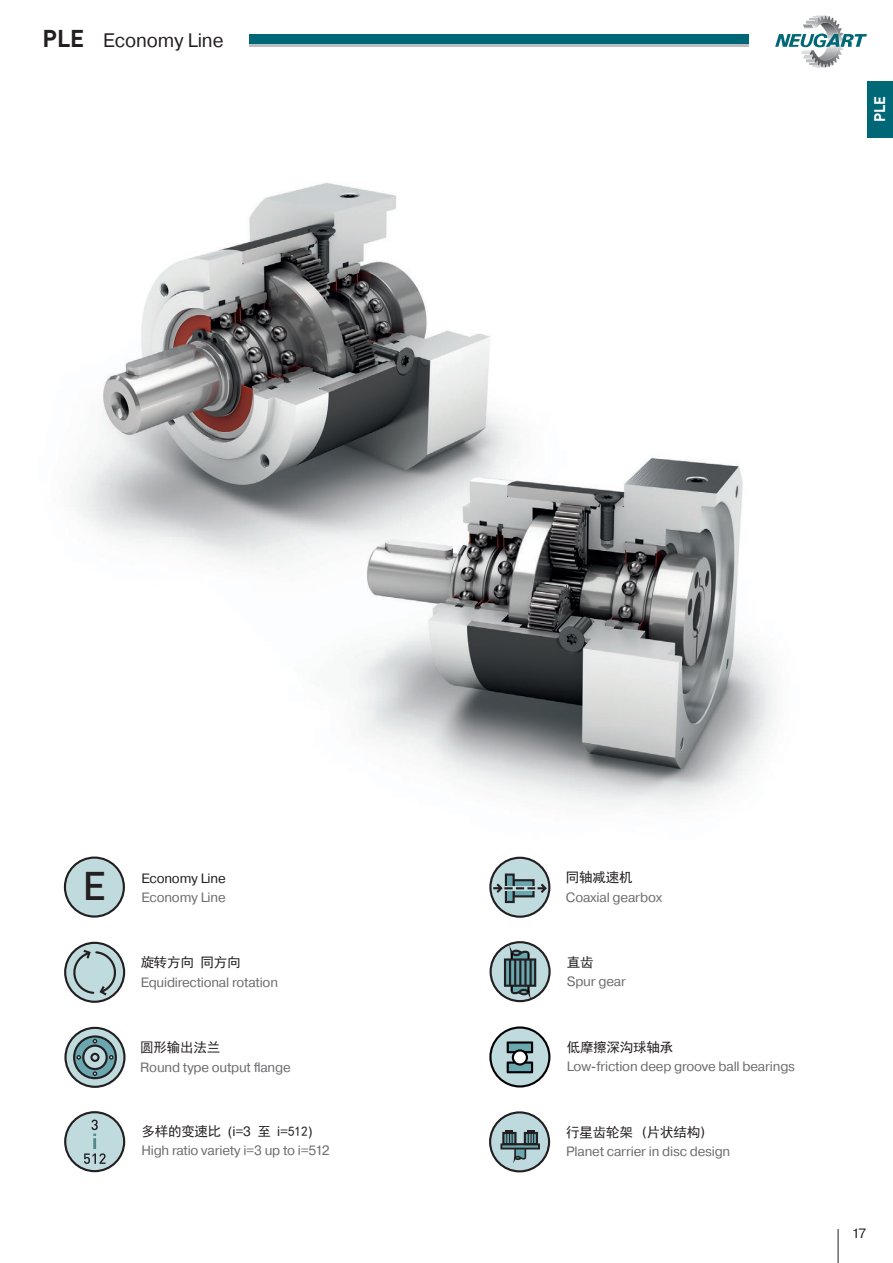
<style>
.page{position:relative;width:893px;height:1263px;background:#fff}
.page>*{position:absolute;margin:0;border:0;box-sizing:border-box;transform-origin:0 0}
.t1{font:500 39.45px "DIN Pro";color:#231f20}
.t2{font:19.5px "Pragmatica";letter-spacing:-.005em;color:#231f20}
.t3{font:700 15.15px "DIN Pro";color:#fff;scale:.96 1}
.t4{font:13.5px "Pragmatica";letter-spacing:-.015em;color:#6c6d70}
.t5{font:13.5px "Sim Hei";letter-spacing:-.015em;color:#231f20}
.t6{font:13.5px "Pragmatica";letter-spacing:-.015em;color:#231f20}
.s1{font-family:"DIN Pro";font-weight:700;font-size:24px}
.s2{font-family:"Pragmatica"}
</style>
<div class="page">
<img style="left:63px;top:183px;width:712px;height:714px">
<div style="left:867px;top:81px;width:26px;height:57px;background:#006777"></div>
<svg style="left:64px;top:1111px;width:61px;height:61px"></svg>
<div style="left:490px;top:858px;width:59px;height:59px;background:#bfdbde;border-radius:50%"></div>
<div style="left:489px;top:857px;width:61px;height:61px;border:2px solid #231f20;border-radius:50%"></div>
<div style="left:513px;top:879px;width:22px;height:18px;border:2px solid #231f20"></div>
<div style="left:506px;top:874px;width:8px;height:28px;background:#6ba7af"></div>
<div style="left:505px;top:873px;width:10px;height:30px;border:2px solid #231f20"></div>
<svg style="left:493px;top:881px;width:55px;height:14px"></svg>
<svg style="left:65px;top:943px;width:59px;height:59px"></svg>
<div style="left:64px;top:942px;width:61px;height:61px;border:2px solid #231f20;border-radius:50%"></div>
<svg style="left:73px;top:948px;width:43px;height:49px;background:#a5bcbe"></svg>
<svg style="left:64px;top:1027px;width:62px;height:61px"></svg>
<div style="left:65px;top:857px;width:59px;height:60px;background:#bfdbde;border-radius:50%"></div>
<div style="left:64px;top:856px;width:61px;height:62px;border:2px solid #231f20;border-radius:50%"></div>
<svg style="left:490px;top:942px;width:60px;height:59px"></svg>
<div style="left:490px;top:941px;width:61px;height:61px;border:2px solid #231f20;border-radius:50%"></div>
<svg style="left:505px;top:947px;width:31px;height:51px"></svg>
<div style="left:504px;top:958px;width:32px;height:29px;border:2px solid #231f20"></div>
<svg style="left:489px;top:1026px;width:61px;height:61px"></svg>
<div style="left:490px;top:1112px;width:59px;height:59px;background:#bedade;border-radius:50%"></div>
<svg style="left:514px;top:1149px;width:12px;height:5px"></svg>
<div style="left:489px;top:1111px;width:61px;height:61px;border:2px solid #231f20;border-radius:50%"></div>
<div style="left:500px;top:1143px;width:40px;height:6px;border:2px solid #231f20"></div>
<div style="left:503px;top:1133px;width:12px;height:11px;background:#6ba7af"></div>
<div style="left:502px;top:1132px;width:15px;height:13px;border:2px solid #231f20"></div>
<div style="left:525px;top:1133px;width:12px;height:11px;background:#5a888e"></div>
<div style="left:524px;top:1132px;width:14px;height:13px;border:2px solid #231f20"></div>
<svg style="left:506px;top:1130px;width:7px;height:14px"></svg>
<svg style="left:528px;top:1130px;width:7px;height:14px"></svg>
<svg style="left:513px;top:1154px;width:14px;height:6px"></svg>
<hr style="left:838px;top:1229px;width:1px;height:34px;background:#231f20">
<svg style="left:775px;top:16px;width:92px;height:52px"></svg>
<div style="left:250px;top:34px;width:499px;height:11px;background:#006777"></div>
<hr style="left:250px;top:45px;width:499px;height:2px;background:#bcbdc0">
<p class="t2" style="left:43px;top:28px;width:182px"><span class="s1">PLE</span> Economy Line</p>
<p class="t3" style="left:868px;top:122px;width:29px;rotate:-90deg">PLE</p>
<p class="t1" style="left:82px;top:855px;width:25px">E</p>
<p class="t6" style="left:141px;top:870px;width:86px">Economy Line</p>
<p class="t4" style="left:141px;top:889px;width:86px">Economy Line</p>
<p class="t5" style="left:141px;top:956px;width:101px">旋转方向 同方向</p>
<p class="t4" style="left:141px;top:973px;width:139px">Equidirectional rotation</p>
<p class="t5" style="left:140px;top:1041px;width:81px">圆形输出法兰</p>
<p class="t4" style="left:140px;top:1059px;width:152px">Round type output flange</p>
<p class="t5" style="left:141px;top:1124px;width:173px">多样的变速比 <span class="s2">(i=3</span> 至 <span class="s2">i=</span>512<span class="s2">)</span></p>
<p class="t4" style="left:141px;top:1142px;width:190px">High ratio variety i=3 up to i=512</p>
<p class="t5" style="left:566px;top:871px;width:68px">同轴减速机</p>
<p class="t4" style="left:566px;top:888px;width:98px">Coaxial gearbox</p>
<p class="t5" style="left:567px;top:955px;width:28px">直齿</p>
<p class="t4" style="left:567px;top:973px;width:61px">Spur gear</p>
<p class="t5" style="left:567px;top:1040px;width:108px">低摩擦深沟球轴承</p>
<p class="t4" style="left:567px;top:1058px;width:230px">Low-friction deep groove ball bearings</p>
<p class="t5" style="left:566px;top:1125px;width:140px">行星齿轮架 <span class="s2">(</span>片状结构<span class="s2">)</span></p>
<p class="t4" style="left:566px;top:1143px;width:166px">Planet carrier in disc design</p>
<p class="t6" style="left:852px;top:1225px;width:16px">17</p>
</div>
